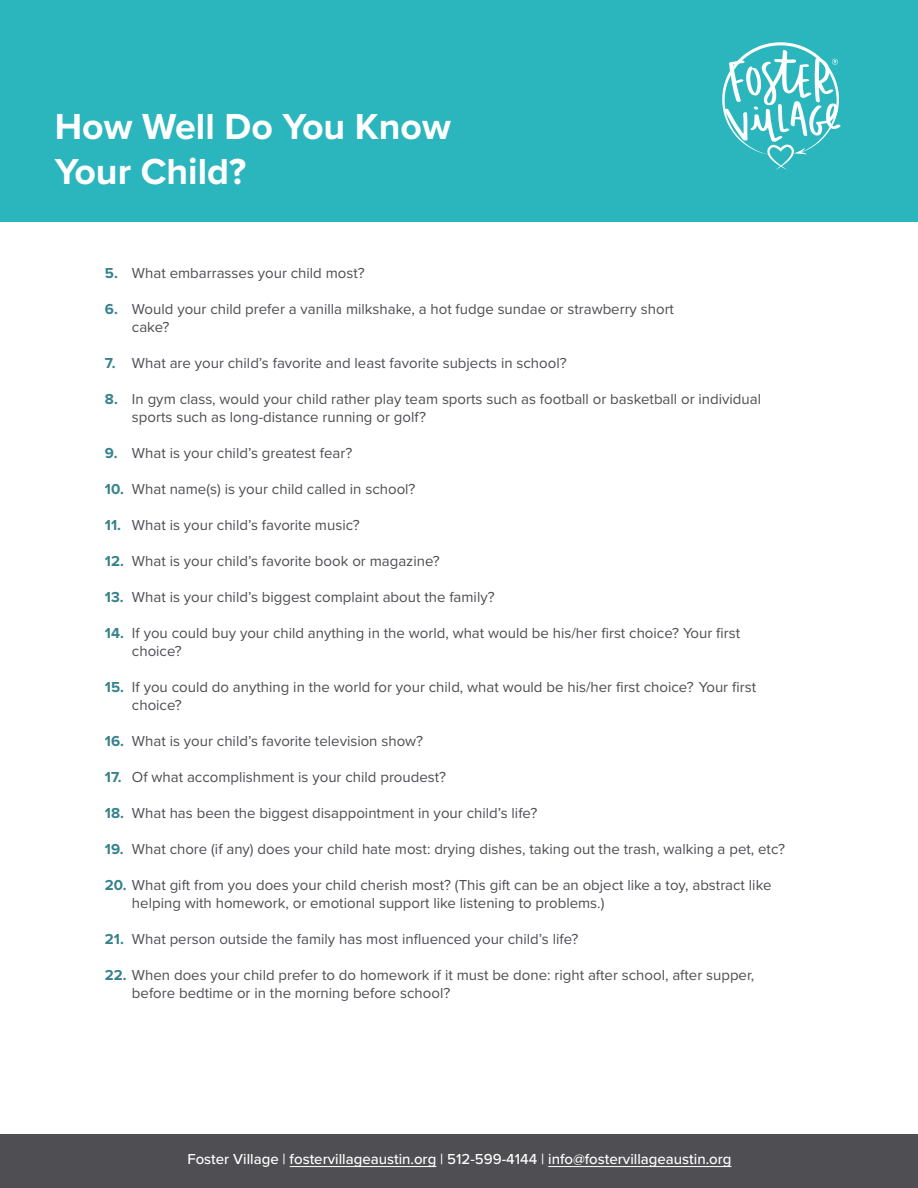
<style>
.page{position:relative;width:918px;height:1188px;background:#fff}
.page>*{position:absolute;margin:0;border:0;box-sizing:border-box;transform-origin:0 0}
.t1{font:700 37.5px/45px "Proxima Nova";color:#fff}
.t2{font:15px/18px "Proxima Nova";color:#4e4e53}
.t3{font:500 15px "Proxima Nova";color:#fff}
.s1{font-weight:700;color:#37828c}
</style>
<div class="page">
<div style="left:0;top:0;width:918px;height:221px;background:#2bb6bd"></div>
<svg style="left:722px;top:42px;width:119px;height:128px"></svg>
<div style="left:0;top:1134px;width:918px;height:54px;background:#4e4e53"></div>
<hr style="left:290px;top:1166px;width:146px;height:1px;background:#fff">
<hr style="left:548px;top:1166px;width:184px;height:1px;background:#fff">
<h1 class="t1" style="left:55px;top:104px;width:397px">How Well Do You Know<br>Your Child?</h1>
<p class="t2" style="left:105px;top:264px;width:261px"><span class="s1">5.</span> What embarrasses your child most?</p>
<p class="t2" style="left:132px;top:300px;width:544px;text-indent:-27px"><span class="s1">6.</span> Would your child prefer a vanilla milkshake, a hot fudge sundae or strawberry short cake?</p>
<p class="t2" style="left:105px;top:354px;width:463px"><span class="s1">7.</span> What are your child’s favorite and least favorite subjects in school?</p>
<p class="t2" style="left:132px;top:390px;width:631px;text-indent:-27px"><span class="s1">8.</span> In gym class, would your child rather play team sports such as football or basketball or individual sports such as long-distance running or golf?</p>
<p class="t2" style="left:105px;top:444px;width:249px"><span class="s1">9.</span> What is your child’s greatest fear?</p>
<p class="t2" style="left:105px;top:480px;width:312px"><span class="s1">10.</span> What name(s) is your child called in school?</p>
<p class="t2" style="left:105px;top:516px;width:256px"><span class="s1">11.</span> What is your child’s favorite music?</p>
<p class="t2" style="left:105px;top:552px;width:336px"><span class="s1">12.</span> What is your child’s favorite book or magazine?</p>
<p class="t2" style="left:105px;top:588px;width:391px"><span class="s1">13.</span> What is your child’s biggest complaint about the family?</p>
<p class="t2" style="left:132px;top:624px;width:610px;text-indent:-27px"><span class="s1">14.</span> If you could buy your child anything in the world, what would be his/her first choice? Your first choice?</p>
<p class="t2" style="left:132px;top:678px;width:626px;text-indent:-27px"><span class="s1">15.</span> If you could do anything in the world for your child, what would be his/her first choice? Your first choice?</p>
<p class="t2" style="left:105px;top:732px;width:320px"><span class="s1">16.</span> What is your child’s favorite television show?</p>
<p class="t2" style="left:105px;top:768px;width:343px"><span class="s1">17.</span> Of what accomplishment is your child proudest?</p>
<p class="t2" style="left:105px;top:804px;width:434px"><span class="s1">18.</span> What has been the biggest disappointment in your child’s life?</p>
<p class="t2" style="left:105px;top:840px;width:682px"><span class="s1">19.</span> What chore (if any) does your child hate most: drying dishes, taking out the trash, walking a pet, etc?</p>
<p class="t2" style="left:132px;top:876px;width:641px;text-indent:-27px"><span class="s1">20.</span> What gift from you does your child cherish most? (This gift can be an object like a toy, abstract like helping with homework, or emotional support like listening to problems.)</p>
<p class="t2" style="left:105px;top:930px;width:475px"><span class="s1">21.</span> What person outside the family has most influenced your child’s life?</p>
<p class="t2" style="left:132px;top:966px;width:624px;text-indent:-27px"><span class="s1">22.</span> When does your child prefer to do homework if it must be done: right after school, after supper, before bedtime or in the morning before school?</p>
<p class="t3" style="left:187px;top:1148px;width:546px">Foster Village | fostervillageaustin.org | 512-599-4144 | info@fostervillageaustin.org</p>
</div>
